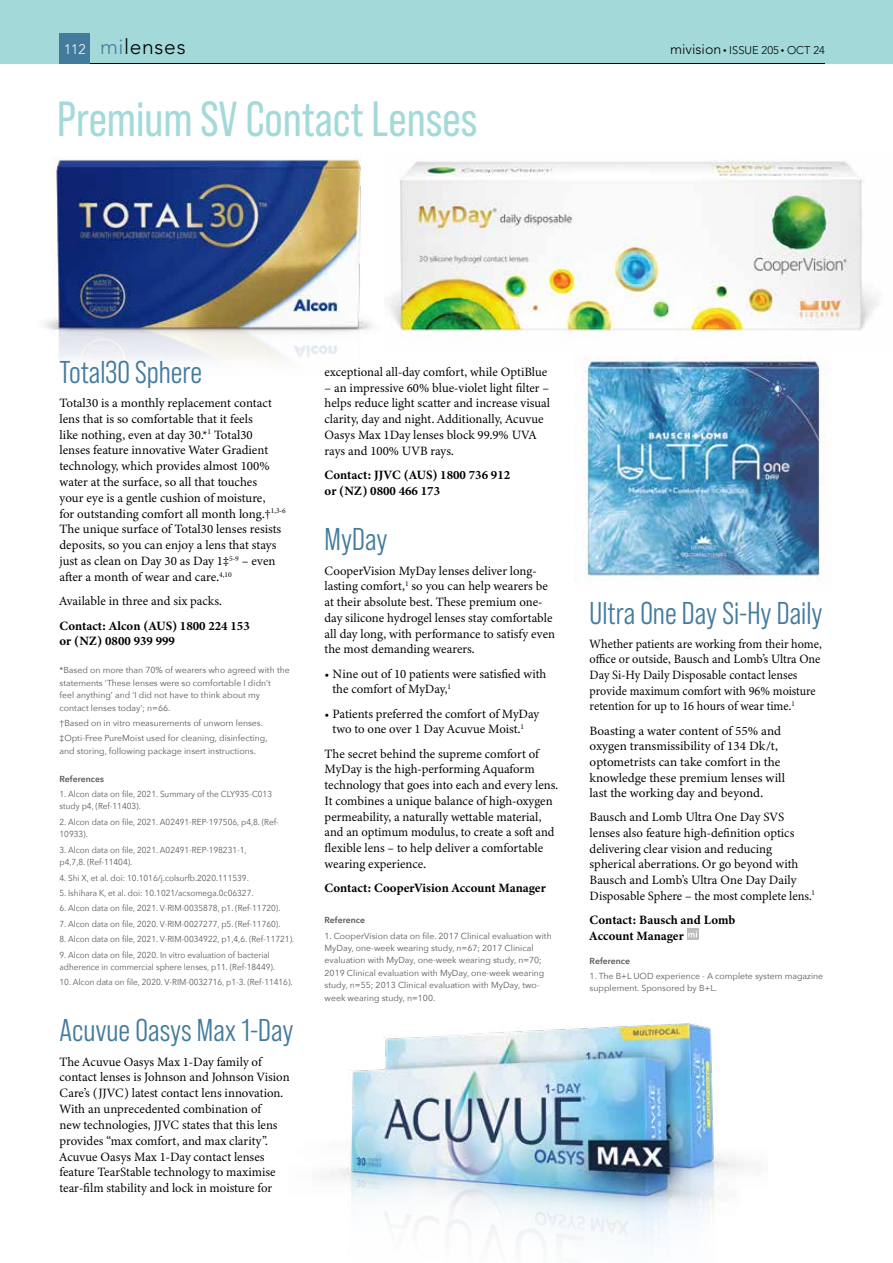
<style>
.page{position:relative;width:893px;height:1263px;background:#fff}
.page>*{position:absolute;margin:0;border:0;box-sizing:border-box;transform-origin:0 0}
.t1{font:49.2px "Bebas Neue Pro";color:#a3dad9}
.t2{font:31.5px "Bebas Neue Pro Middle";color:#437b9d}
.t3{font:300 21px "Avenir LT Std";letter-spacing:.035em;color:#000}
.t4{font:12.75px/15.8px "Minion 3";color:#000}
.t5{font:12.75px/15.6px "Minion 3";color:#000;scale:.96 1}
.t6{font:700 12.75px/15.8px "Minion 3";color:#000}
.t7{font:300 11.1px "Avenir LT Std";color:#000}
.t8{font:8.7px/12.3px "Avenir Next";color:#58595b}
.t9{font:8.7px/12.5px "Avenir Next";color:#58595b;scale:.94 1}
.t10{font:600 8.7px "Avenir Next";color:#58595b}
.s1{font-size:13.8px;color:#fff}
.s2{color:#437b9d}
.s3{font-size:14.1px}
.s4{font-size:7.05px}
</style>
<div class="page">
<img style="left:329px;top:1023px;width:424px;height:222px">
<img style="left:45px;top:156px;width:327px;height:204px">
<div style="left:0;top:0;width:893px;height:64px;background:#a3dad9"></div>
<hr style="left:60px;top:63px;width:765px;height:1px;background:#000">
<div style="left:60px;top:33px;width:30px;height:31px;background:#437b9d"></div>
<div style="left:687px;top:928px;width:12px;height:12px;background:#bcbec0"></div>
<svg style="left:688px;top:931px;width:9px;height:6px"></svg>
<img style="left:389px;top:160px;width:489px;height:180px">
<img style="left:575px;top:339px;width:256px;height:242px">
<h3 class="t3" style="left:64px;top:34px;width:123px"><span class="s1">112</span> <span class="s2">mi</span>lenses</h3>
<p class="t7" style="left:670px;top:44px;width:156px"><span class="s3">mivision</span> <span class="s4">•</span> ISSUE 205 <span class="s4">•</span> OCT 24</p>
<h1 class="t1" style="left:57px;top:91px;width:422px">Premium SV Contact Lenses</h1>
<h2 class="t2" style="left:60px;top:354px;width:144px">Total30 Sphere</h2>
<p class="t4" style="left:60px;top:395px;width:228px">Total30 is a monthly replacement contact lens that is so comfortable that it feels<br>like nothing, even at day 30.*<sup>1</sup> Total30 lenses feature innovative Water Gradient technology, which provides almost 100% water at the surface, so all that touches<br>your eye is a gentle cushion of moisture,<br>for outstanding comfort all month long.†<sup>1,3-6<br></sup>The unique surface of Total30 lenses resists deposits, so you can enjoy a lens that stays just as clean on Day 30 as Day 1‡<sup>5-9</sup> – even after a month of wear and care.<sup>4,10</sup></p>
<p class="t4" style="left:60px;top:593px;width:164px">Available in three and six packs.</p>
<p class="t6" style="left:60px;top:617px;width:192px">Contact: Alcon (AUS) 1800 224 153 or (NZ) 0800 939 999</p>
<p class="t8" style="left:60px;top:663px;width:232px">*Based on more than 70% of wearers who agreed with the statements ‘These lenses were so comfortable I didn’t<br>feel anything’ and ‘I did not have to think about my contact lenses today’; n=66.</p>
<p class="t8" style="left:60px;top:715px;width:210px;line-height:15.5px">†Based on in vitro measurements of unworn lenses. ‡Opti-Free PureMoist used for cleaning, disinfecting,</p>
<p class="t8" style="left:60px;top:744px;width:198px">and storing, following package insert instructions.</p>
<p class="t10" style="left:60px;top:771px;width:46px">References</p>
<p class="t9" style="left:60px;top:787px;width:228px">1. Alcon data on file, 2021. Summary of the CLY935-C013 study p4, (Ref-11403).</p>
<p class="t9" style="left:60px;top:815px;width:235px">2. Alcon data on file, 2021. A02491-REP-197506, p4,8. (Ref-<br>10933).</p>
<p class="t9" style="left:60px;top:843px;width:201px">3. Alcon data on file, 2021. A02491-REP-198231-1, p4,7,8. (Ref-11404).</p>
<p class="t9" style="left:60px;top:871px;width:203px">4. Shi X, et al. doi: 10.1016/j.colsurfb.2020.111539.</p>
<p class="t9" style="left:60px;top:886px;width:208px">5. Ishihara K, et al. doi: 10.1021/acsomega.0c06327.</p>
<p class="t9" style="left:60px;top:902px;width:237px">6. Alcon data on file, 2021. V-RIM-0035878, p1. (Ref-11720).</p>
<p class="t9" style="left:60px;top:917px;width:237px">7. Alcon data on file, 2020. V-RIM-0027277, p5. (Ref-11760).</p>
<p class="t9" style="left:60px;top:932px;width:251px">8. Alcon data on file, 2021. V-RIM-0034922, p1,4,6. (Ref-11721).</p>
<p class="t9" style="left:60px;top:948px;width:231px">9. Alcon data on file, 2020. In vitro evaluation of bacterial adherence in commercial sphere lenses, p11. (Ref-18449).</p>
<p class="t9" style="left:60px;top:976px;width:249px">10. Alcon data on file, 2020. V-RIM-0032716, p1-3. (Ref-11416).</p>
<h2 class="t2" style="left:60px;top:1013px;width:236px">Acuvue Oasys Max 1-Day</h2>
<p class="t4" style="left:60px;top:1053px;width:232px">The Acuvue Oasys Max 1-Day family of contact lenses is Johnson and Johnson Vision Care’s (JJVC) latest contact lens innovation.<br>With an unprecedented combination of<br>new technologies, JJVC states that this lens provides “max comfort, and max clarity”.<br>Acuvue Oasys Max 1-Day contact lenses feature TearStable technology to maximise tear-film stability and lock in moisture for</p>
<p class="t4" style="left:325px;top:364px;width:224px">exceptional all-day comfort, while OptiBlue</p>
<p class="t4" style="left:325px;top:380px;width:227px">– an impressive 60% blue-violet light filter – helps reduce light scatter and increase visual clarity, day and night. Additionally, Acuvue Oasys Max 1Day lenses block 99.9% UVA rays and 100% UVB rays.</p>
<p class="t6" style="left:325px;top:467px;width:187px">Contact: JJVC (AUS) 1800 736 912 or (NZ) 0800 466 173</p>
<h2 class="t2" style="left:325px;top:522px;width:64px">MyDay</h2>
<p class="t4" style="left:325px;top:563px;width:232px">CooperVision MyDay lenses deliver long&shy;lasting comfort,<sup>1</sup> so you can help wearers be at their absolute best. These premium one&shy;day silicone hydrogel lenses stay comfortable all day long, with performance to satisfy even the most demanding wearers.</p>
<p class="t4" style="left:332px;top:666px;width:215px;text-indent:-8px">• Nine out of 10 patients were satisfied with the comfort of MyDay,<sup>1</sup></p>
<p class="t4" style="left:325px;top:706px;width:216px;text-align:center">• Patients preferred the comfort of MyDay two to one over 1 Day Acuvue Moist.<sup>1</sup></p>
<p class="t4" style="left:325px;top:746px;width:235px">The secret behind the supreme comfort of MyDay is the high-performing Aquaform technology that goes into each and every lens.<br>It combines a unique balance of high-oxygen permeability, a naturally wettable material, and an optimum modulus, to create a soft and flexible lens – to help deliver a comfortable wearing experience.</p>
<p class="t6" style="left:325px;top:880px;width:223px">Contact: CooperVision Account Manager</p>
<p class="t10" style="left:325px;top:913px;width:42px">Reference</p>
<p class="t8" style="left:325px;top:929px;width:229px">1. CooperVision data on file. 2017 Clinical evaluation with MyDay, one-week wearing study, n=67; 2017 Clinical evaluation with MyDay, one-week wearing study, n=70; 2019 Clinical evaluation with MyDay, one-week wearing study, n=55; 2013 Clinical evaluation with MyDay, two&shy;week wearing study, n=100.</p>
<h2 class="t2" style="left:590px;top:595px;width:234px">Ultra One Day Si-Hy Daily</h2>
<p class="t5" style="left:590px;top:636px;width:243px">Whether patients are working from their home, office or outside, Bausch and Lomb’s Ultra One Day Si-Hy Daily Disposable contact lenses provide maximum comfort with 96% moisture retention for up to 16 hours of wear time.<sup>1</sup></p>
<p class="t4" style="left:590px;top:722px;width:197px">Boasting a water content of 55% and oxygen transmissibility of 134 Dk/t, optometrists can take comfort in the knowledge these premium lenses will last the working day and beyond.</p>
<p class="t4" style="left:590px;top:809px;width:227px">Bausch and Lomb Ultra One Day SVS lenses also feature high-definition optics delivering clear vision and reducing spherical aberrations. Or go beyond with Bausch and Lomb’s Ultra One Day Daily Disposable Sphere – the most complete lens.<sup>1</sup></p>
<p class="t6" style="left:590px;top:912px;width:147px">Contact: Bausch and Lomb<br>Account Manager</p>
<p class="t10" style="left:590px;top:953px;width:42px">Reference</p>
<p class="t8" style="left:590px;top:969px;width:235px">1. The B+L UOD experience - A complete system magazine supplement. Sponsored by B+L.</p>
</div>
